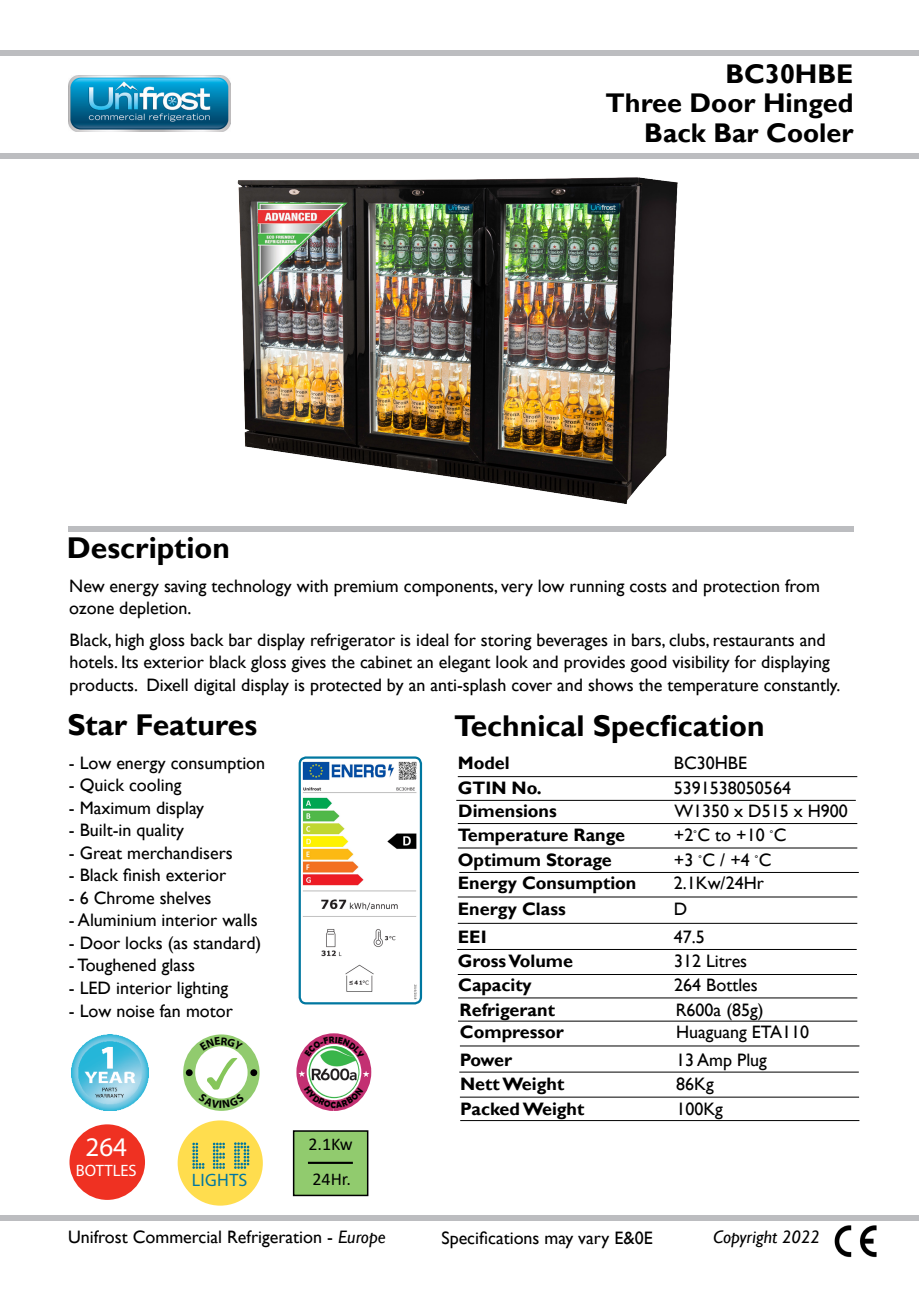
<style>
.page{position:relative;width:919px;height:1289px;background:#fff}
.page>*{position:absolute;margin:0;border:0;box-sizing:border-box;transform-origin:0 0}
.t1{font:700 30px "Gill Sans";color:#000}
.t2{font:700 27px "Gill Sans";color:#000}
.t3{font:27px "Myriad Pro";color:#fff}
.t4{font:18px/22.5px "Gill Sans";color:#000}
.t5{font:700 18px "Gill Sans";color:#000}
.t6{font:italic 18px "Gill Sans";color:#000}
.t7{font:18px "Calibri";color:#000}
.t8{font:18px "Myriad Pro";letter-spacing:.02em;color:#0077a0}
.t9{font:16.5px "Myriad Pro";color:#fff}
.s1{font-family:"Angsana New";font-weight:700}
.s2{font-style:italic}
</style>
<div class="page">
<div style="left:0;top:1214px;width:918px;height:6px;background:#bcbdc0"></div>
<div style="left:0;top:50px;width:918px;height:6px;background:#bcbdc0"></div>
<div style="left:0;top:153px;width:918px;height:6px;background:#bcbdc0"></div>
<img style="left:68px;top:76px;width:162px;height:55px">
<div style="left:68px;top:526px;width:785px;height:5px;background:#bcbdc0"></div>
<img style="left:72px;top:1034px;width:76px;height:76px">
<div style="left:183px;top:1034px;width:76px;height:76px;background:#91cb6e;border-radius:50%"></div>
<div style="left:195px;top:1046px;width:52px;height:52px;background:#fff;border-radius:50%"></div>
<div style="left:186px;top:1069px;width:7px;height:7px;background:#000001;border-radius:50%"></div>
<div style="left:250px;top:1069px;width:7px;height:7px;background:#000001;border-radius:50%"></div>
<img style="left:303px;top:1049px;width:62px;height:48px">
<div style="left:296px;top:1033px;width:75px;height:77px;border:11px solid #c33072;border-radius:50%"></div>
<div style="left:306px;top:1044px;width:55px;height:56px;border:2px solid #fff;border-radius:50%"></div>
<svg style="left:363px;top:1070px;width:6px;height:7px"></svg>
<svg style="left:298px;top:1070px;width:7px;height:6px"></svg>
<div style="left:69px;top:1124px;width:76px;height:75px;background:#ef3122;border-radius:50%"></div>
<div style="left:293px;top:1130px;width:74px;height:65px;background:#91cb6e"></div>
<div style="left:293px;top:1130px;width:75px;height:66px;border:2px solid #000"></div>
<hr style="left:308px;top:1161px;width:45px;height:2px;background:#000">
<div style="left:178px;top:1120px;width:85px;height:85px;background:#ffdd4e;border-radius:50%"></div>
<svg style="left:192px;top:1142px;width:57px;height:26px"></svg>
<img style="left:237px;top:177px;width:441px;height:327px">
<img style="left:253px;top:202px;width:97px;height:97px">
<img style="left:834px;top:1225px;width:43px;height:32px">
<hr style="left:458px;top:776px;width:399px;height:1px;background:#000">
<hr style="left:458px;top:823px;width:399px;height:1px;background:#000">
<hr style="left:458px;top:847px;width:399px;height:1px;background:#000">
<hr style="left:458px;top:896px;width:399px;height:1px;background:#000">
<hr style="left:459px;top:872px;width:399px;height:1px;background:#000">
<hr style="left:458px;top:923px;width:399px;height:1px;background:#000">
<hr style="left:458px;top:997px;width:399px;height:1px;background:#000">
<hr style="left:458px;top:1020px;width:399px;height:1px;background:#000">
<hr style="left:458px;top:974px;width:398px;height:1px;background:#000">
<hr style="left:457px;top:949px;width:399px;height:1px;background:#000">
<hr style="left:456px;top:800px;width:399px;height:1px;background:#000">
<hr style="left:460px;top:1045px;width:399px;height:1px;background:#000">
<hr style="left:460px;top:1120px;width:399px;height:1px;background:#000">
<hr style="left:460px;top:1096px;width:399px;height:1px;background:#000">
<hr style="left:459px;top:1071px;width:399px;height:1px;background:#000">
<img style="left:301px;top:759px;width:118px;height:242px">
<div style="left:298px;top:756px;width:124px;height:248px;border:2px solid #0077a0;border-radius:6px"></div>
<svg style="left:199px;top:1036px;width:44px;height:14px"></svg>
<svg style="left:198px;top:1057px;width:46px;height:50px"></svg>
<svg style="left:304px;top:1036px;width:60px;height:21px"></svg>
<svg style="left:304px;top:1086px;width:59px;height:21px"></svg>
<p class="t2" style="left:725px;top:57px;width:129px">BC30HBE</p>
<p class="t2" style="left:605px;top:87px;width:249px">Three Door Hinged</p>
<p class="t1" style="left:67px;top:530px;width:165px">Description</p>
<p class="t2" style="left:644px;top:116px;width:211px">Back Bar Cooler</p>
<p class="t4" style="left:69px;top:575px;width:752px">New energy saving technology with premium components, very low running costs and protection from</p>
<p class="t4" style="left:69px;top:597px;width:124px">ozone depletion.</p>
<p class="t4" style="left:70px;top:628px;width:757px">Black, high gloss back bar display refrigerator is ideal for storing beverages in bars, clubs, restaurants and</p>
<p class="t4" style="left:70px;top:651px;width:772px">hotels. Its exterior black gloss gives the cabinet an elegant look and provides good visibility for displaying products. Dixell digital display is protected by an anti-splash cover and shows the temperature constantly.</p>
<p class="t1" style="left:67px;top:707px;width:191px">Star Features</p>
<p class="t4" style="left:69px;top:752px;width:198px">- Low energy consumption</p>
<p class="t4" style="left:69px;top:774px;width:114px">- Quick cooling</p>
<p class="t4" style="left:69px;top:797px;width:136px">- Maximum display</p>
<p class="t4" style="left:69px;top:819px;width:117px">- Built-in quality</p>
<p class="t4" style="left:69px;top:842px;width:165px">- Great merchandisers</p>
<p class="t4" style="left:69px;top:864px;width:159px">- Black finish exterior</p>
<p class="t4" style="left:69px;top:887px;width:144px">- 6 Chrome shelves</p>
<p class="t4" style="left:69px;top:909px;width:190px">- Aluminium interior walls</p>
<p class="t4" style="left:69px;top:932px;width:194px">- Door locks (as standard)</p>
<p class="t4" style="left:69px;top:954px;width:127px">- Toughened glass</p>
<p class="t4" style="left:69px;top:977px;width:161px">- LED interior lighting</p>
<p class="t4" style="left:69px;top:999px;width:165px">- Low noise fan motor</p>
<p class="t3" style="left:85px;top:1130px;width:43px">264</p>
<p class="t9" style="left:76px;top:1160px;width:62px">BOTTLES</p>
<p class="t7" style="left:308px;top:1131px;width:46px">2.1Kw</p>
<p class="t8" style="left:192px;top:1168px;width:57px">LIGHTS</p>
<p class="t7" style="left:312px;top:1166px;width:40px">24Hr.</p>
<p class="t1" style="left:454px;top:707px;width:312px">Technical Specfication</p>
<p class="t5" style="left:458px;top:752px;width:53px">Model</p>
<p class="t4" style="left:674px;top:752px;width:75px">BC30HBE</p>
<p class="t5" style="left:458px;top:777px;width:86px">GTIN No.</p>
<p class="t4" style="left:674px;top:777px;width:119px">5391538050564</p>
<p class="t5" style="left:458px;top:799px;width:100px">Dimensions</p>
<p class="t4" style="left:674px;top:799px;width:175px">W1350 x D515 x H900</p>
<p class="t5" style="left:458px;top:824px;width:169px">Temperature Range</p>
<p class="t4" style="left:674px;top:824px;width:114px">+2 <span class="s1">ํ</span>C to +10 <span class="s1">ํ</span>C</p>
<p class="t5" style="left:458px;top:848px;width:155px">Optimum Storage</p>
<p class="t4" style="left:674px;top:848px;width:99px">+3 <span class="s1">ํ</span>C / +4 <span class="s1">ํ</span>C</p>
<p class="t5" style="left:458px;top:898px;width:109px">Energy Class</p>
<p class="t4" style="left:674px;top:898px;width:15px">D</p>
<p class="t5" style="left:458px;top:872px;width:180px">Energy Consumption</p>
<p class="t4" style="left:674px;top:872px;width:91px">2.1Kw/24Hr</p>
<p class="t5" style="left:458px;top:926px;width:30px">EEI</p>
<p class="t4" style="left:674px;top:926px;width:32px">47.5</p>
<p class="t5" style="left:458px;top:950px;width:117px">Gross Volume</p>
<p class="t4" style="left:674px;top:950px;width:75px">312 Litres</p>
<p class="t5" style="left:458px;top:974px;width:75px">Capacity</p>
<p class="t4" style="left:674px;top:974px;width:85px">264 Bottles</p>
<p class="t5" style="left:459px;top:999px;width:97px">Refrigerant</p>
<p class="t4" style="left:675px;top:999px;width:89px">R600a (85g)</p>
<p class="t5" style="left:460px;top:1020px;width:106px">Compressor</p>
<p class="t4" style="left:676px;top:1020px;width:134px">Huaguang ETA110</p>
<p class="t5" style="left:460px;top:1048px;width:54px">Power</p>
<p class="t4" style="left:676px;top:1048px;width:92px">13 Amp Plug</p>
<p class="t5" style="left:460px;top:1072px;width:106px">Nett Weight</p>
<p class="t4" style="left:676px;top:1072px;width:39px">86Kg</p>
<p class="t5" style="left:460px;top:1098px;width:126px">Packed Weight</p>
<p class="t4" style="left:676px;top:1097px;width:48px">100Kg</p>
<p class="t4" style="left:68px;top:1225px;width:319px">Unifrost Commercial Refrigeration - <span class="s2">Europe</span></p>
<p class="t4" style="left:441px;top:1226px;width:213px">Specifications may vary E&amp;0E</p>
<p class="t6" style="left:713px;top:1226px;width:108px">Copyright 2022</p>
</div>
